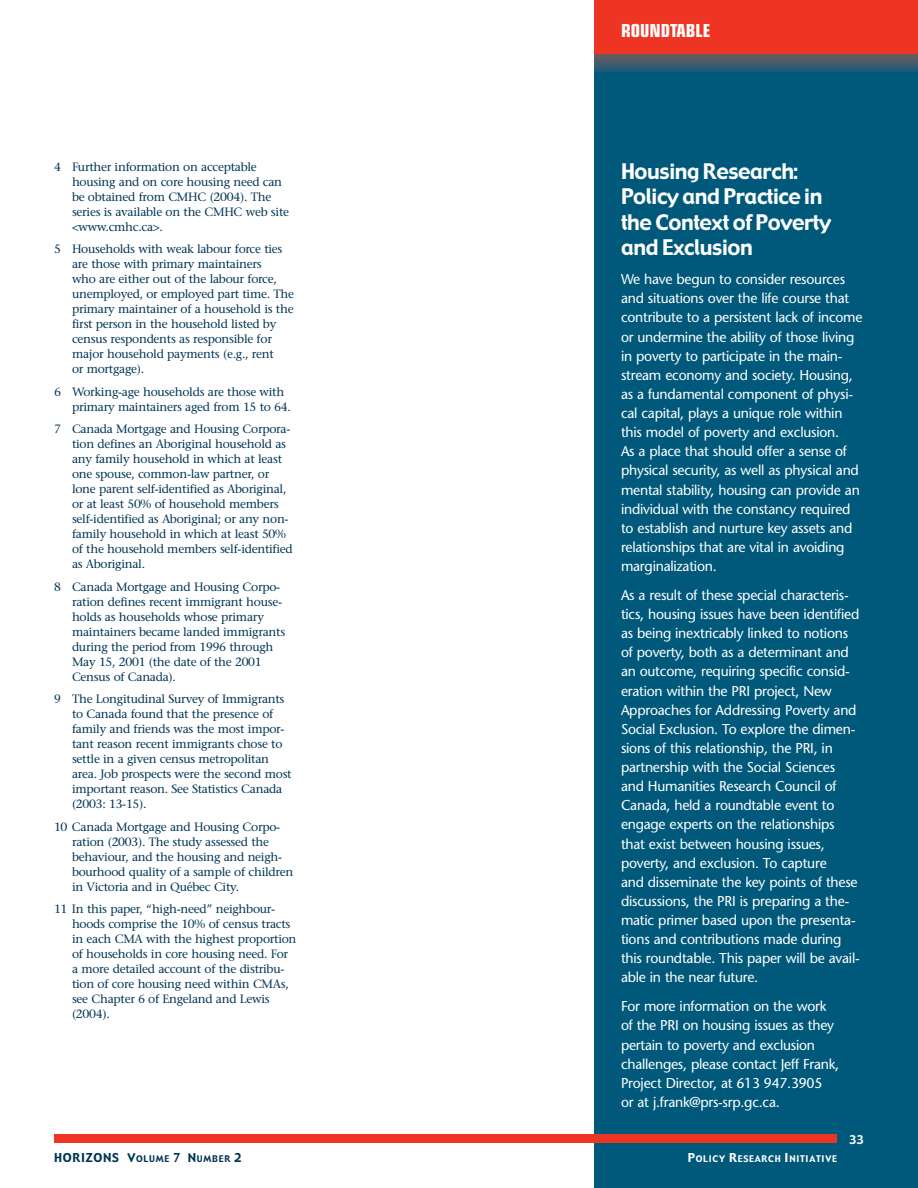
<style>
.page{position:relative;width:918px;height:1188px;background:#fff}
.page>*{position:absolute;margin:0;border:0;box-sizing:border-box;transform-origin:0 0}
.t1{font:21px/25.5px "Gadget";letter-spacing:-.02em;color:#fff}
.t2{font:700 condensed 18px "Eurostile";color:#fff}
.t3{font:14.25px/19px "Stone Sans";letter-spacing:-.015em;color:#fff}
.t4{font:12px/15px "Stone Serif";letter-spacing:-.025em;color:#003555}
.t5{font:12px "Gadget";letter-spacing:.06em;color:#003555}
.t6{font:12px "Gadget";color:#fff}
.t7{font:9px "Gadget";letter-spacing:.085em;color:#fff}
.s1{font-size:9px}
.s2{font-size:12px}
</style>
<div class="page">
<div style="left:594px;top:0;width:324px;height:1188px;background:#00597a"></div>
<div style="left:54px;top:1134px;width:783px;height:9px;background:#ee3423"></div>
<hr style="left:594px;top:54px;width:324px;height:1px;background:#8b5f58">
<hr style="left:594px;top:55px;width:324px;height:1px;background:#85605b">
<hr style="left:594px;top:56px;width:324px;height:1px;background:#80605d">
<hr style="left:594px;top:57px;width:324px;height:1px;background:#7a605f">
<hr style="left:594px;top:58px;width:324px;height:1px;background:#756061">
<hr style="left:594px;top:59px;width:324px;height:1px;background:#6f6164">
<hr style="left:594px;top:60px;width:324px;height:1px;background:#6a6166">
<hr style="left:594px;top:61px;width:324px;height:1px;background:#646068">
<hr style="left:594px;top:62px;width:324px;height:1px;background:#5f616a">
<hr style="left:594px;top:63px;width:324px;height:1px;background:#59616c">
<hr style="left:594px;top:64px;width:324px;height:1px;background:#52606d">
<hr style="left:594px;top:65px;width:324px;height:1px;background:#4d5f6f">
<hr style="left:594px;top:66px;width:324px;height:1px;background:#475f70">
<hr style="left:594px;top:67px;width:324px;height:1px;background:#415e73">
<hr style="left:594px;top:68px;width:324px;height:1px;background:#3a5e73">
<hr style="left:594px;top:69px;width:324px;height:1px;background:#325e76">
<hr style="left:594px;top:70px;width:324px;height:1px;background:#295d77">
<hr style="left:594px;top:71px;width:324px;height:1px;background:#205b78">
<hr style="left:594px;top:72px;width:324px;height:1px;background:#1c5b78">
<div style="left:594px;top:0;width:324px;height:54px;background:#ee3423"></div>
<p class="t4" style="left:72px;top:160px;width:219px;text-indent:-18px">4 Further information on acceptable housing and on core housing need can be obtained from CMHC (2004). The series is available on the CMHC web site &lt;www.cmhc.ca&gt;.</p>
<p class="t4" style="left:72px;top:243px;width:224px;text-indent:-18px">5 Households with weak labour force ties are those with primary maintainers<br>who are either out of the labour force, unemployed, or employed part time. The primary maintainer of a household is the first person in the household listed by census respondents as responsible for major household payments (e.g., rent<br>or mortgage).</p>
<p class="t4" style="left:72px;top:385px;width:220px;text-indent:-18px">6 Working-age households are those with primary maintainers aged from 15 to 64.</p>
<p class="t4" style="left:72px;top:423px;width:222px;text-indent:-18px">7 Canada Mortgage and Housing Corpora&shy;tion defines an Aboriginal household as any family household in which at least one spouse, common-law partner, or lone parent self-identified as Aboriginal, or at least 50% of household members self-identified as Aboriginal; or any non&shy;family household in which at least 50% of the household members self-identified as Aboriginal.</p>
<p class="t4" style="left:72px;top:580px;width:215px;text-indent:-18px">8 Canada Mortgage and Housing Corpo&shy;ration defines recent immigrant house&shy;holds as households whose primary maintainers became landed immigrants during the period from 1996 through May 15, 2001 (the date of the 2001<br>Census of Canada).</p>
<p class="t4" style="left:72px;top:693px;width:221px;text-indent:-18px">9 The Longitudinal Survey of Immigrants to Canada found that the presence of family and friends was the most impor&shy;tant reason recent immigrants chose to settle in a given census metropolitan area. Job prospects were the second most important reason. See Statistics Canada (2003: 13-15).</p>
<p class="t4" style="left:72px;top:820px;width:223px;text-indent:-18px">10 Canada Mortgage and Housing Corpo&shy;ration (2003). The study assessed the behaviour, and the housing and neigh&shy;bourhood quality of a sample of children in Victoria and in Québec City.</p>
<p class="t4" style="left:72px;top:903px;width:226px;text-indent:-18px">11 In this paper, “high-need” neighbour&shy;hoods comprise the 10% of census tracts in each CMA with the highest proportion of households in core housing need. For a more detailed account of the distribu&shy;tion of core housing need within CMAs, see Chapter 6 of Engeland and Lewis (2004).</p>
<h2 class="t2" style="left:621px;top:24px;width:91px">ROUNDTABLE</h2>
<h1 class="t1" style="left:621px;top:160px;width:212px">Housing Research:<br>Policy and Practice in the Context of Poverty and Exclusion</h1>
<p class="t3" style="left:621px;top:271px;width:243px">We have begun to consider resources and situations over the life course that contribute to a persistent lack of income or undermine the ability of those living in poverty to participate in the main&shy;stream economy and society. Housing, as a fundamental component of physi&shy;cal capital, plays a unique role within this model of poverty and exclusion.<br>As a place that should offer a sense of physical security, as well as physical and mental stability, housing can provide an individual with the constancy required to establish and nurture key assets and relationships that are vital in avoiding marginalization.</p>
<p class="t3" style="left:621px;top:587px;width:240px">As a result of these special characteris&shy;tics, housing issues have been identified as being inextricably linked to notions of poverty, both as a determinant and an outcome, requiring specific consid&shy;eration within the PRI project, New Approaches for Addressing Poverty and Social Exclusion. To explore the dimen&shy;sions of this relationship, the PRI, in partnership with the Social Sciences and Humanities Research Council of Canada, held a roundtable event to engage experts on the relationships that exist between housing issues, poverty, and exclusion. To capture<br>and disseminate the key points of these discussions, the PRI is preparing a the&shy;matic primer based upon the presenta&shy;tions and contributions made during this roundtable. This paper will be avail&shy;able in the near future.</p>
<p class="t3" style="left:621px;top:998px;width:220px">For more information on the work of the PRI on housing issues as they pertain to poverty and exclusion challenges, please contact Jeff Frank, Project Director, at 613 947.3905<br>or at j.frank@prs-srp.gc.ca.</p>
<p class="t6" style="left:849px;top:1135px;width:16px">33</p>
<p class="t5" style="left:54px;top:1153px;width:189px">HORIZONS V<span class="s1">OLUME</span> 7 N<span class="s1">UMBER</span> 2</p>
<p class="t7" style="left:688px;top:1155px;width:151px"><span class="s2">P</span>OLICY <span class="s2">R</span>ESEARCH <span class="s2">I</span>NITIATIVE</p>
</div>
